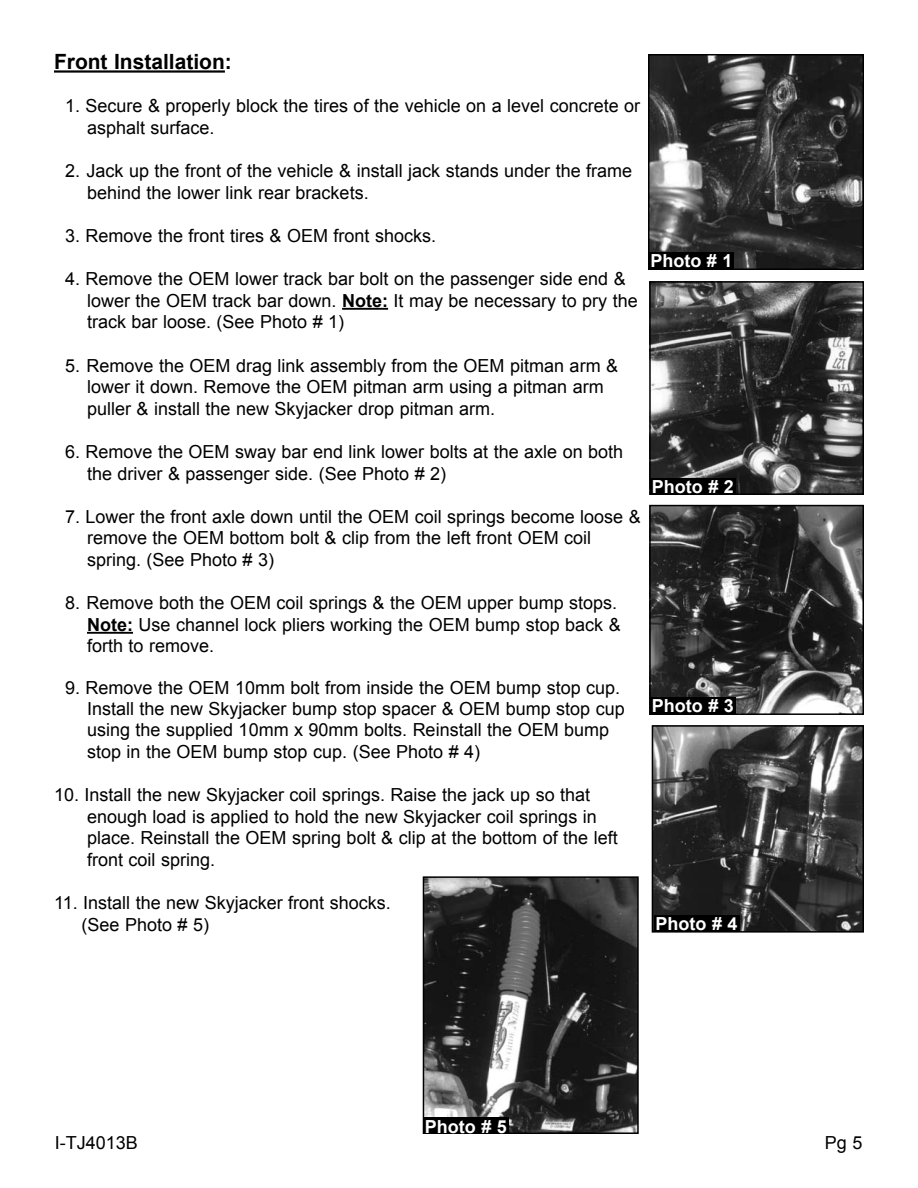
<style>
.page{position:relative;width:918px;height:1188px;background:#fff}
.page>*{position:absolute;margin:0;border:0;box-sizing:border-box;transform-origin:0 0}
.t1{font:700 21px "Arial";color:#000}
.t2{font:18px/21.6px "Arial";color:#000}
.t3{font:700 18px "Arial";color:#fff}
.s1{font-weight:700}
</style>
<div class="page">
<hr style="left:54px;top:70px;width:171px;height:3px;background:#000">
<hr style="left:342px;top:308px;width:46px;height:2px;background:#000">
<hr style="left:87px;top:632px;width:46px;height:2px;background:#000">
<img style="left:651px;top:57px;width:210px;height:210px">
<div style="left:648px;top:54px;width:216px;height:216px;border:2px solid #000"></div>
<img style="left:652px;top:284px;width:209px;height:208px">
<div style="left:649px;top:281px;width:215px;height:214px;border:2px solid #000"></div>
<img style="left:652px;top:508px;width:209px;height:204px">
<div style="left:649px;top:505px;width:215px;height:210px;border:2px solid #000"></div>
<img style="left:655px;top:728px;width:206px;height:202px">
<div style="left:652px;top:725px;width:212px;height:208px;border:2px solid #000"></div>
<img style="left:426px;top:879px;width:210px;height:252px">
<div style="left:423px;top:876px;width:216px;height:258px;border:2px solid #000"></div>
<div style="left:649px;top:252px;width:85px;height:16px;background:#000"></div>
<div style="left:650px;top:478px;width:85px;height:16px;background:#000"></div>
<div style="left:650px;top:698px;width:85px;height:16px;background:#000"></div>
<div style="left:654px;top:915px;width:85px;height:17px;background:#000"></div>
<div style="left:423px;top:1118px;width:85px;height:16px;background:#000"></div>
<p class="t1" style="left:54px;top:48px;width:179px">Front Installation:</p>
<p class="t2" style="left:87px;top:96px;width:555px;text-indent:-22px">1. Secure &amp; properly block the tires of the vehicle on a level concrete or asphalt surface.</p>
<p class="t2" style="left:87px;top:160px;width:547px;text-indent:-22px">2. Jack up the front of the vehicle &amp; install jack stands under the frame behind the lower link rear brackets.</p>
<p class="t2" style="left:65px;top:225px;width:373px">3. Remove the front tires &amp; OEM front shocks.</p>
<p class="t2" style="left:87px;top:268px;width:552px;text-indent:-22px">4. Remove the OEM lower track bar bolt on the passenger side end &amp; lower the OEM track bar down. <span class="s1">Note:</span> It may be necessary to pry the track bar loose. (See Photo # 1)</p>
<p class="t2" style="left:87px;top:355px;width:533px;text-indent:-22px">5. Remove the OEM drag link assembly from the OEM pitman arm &amp; lower it down. Remove the OEM pitman arm using a pitman arm puller &amp; install the new Skyjacker drop pitman arm.</p>
<p class="t2" style="left:87px;top:441px;width:538px;text-indent:-22px">6. Remove the OEM sway bar end link lower bolts at the axle on both the driver &amp; passenger side. (See Photo # 2)</p>
<p class="t2" style="left:87px;top:506px;width:555px;text-indent:-22px">7. Lower the front axle down until the OEM coil springs become loose &amp; remove the OEM bottom bolt &amp; clip from the left front OEM coil spring. (See Photo # 3)</p>
<p class="t2" style="left:87px;top:592px;width:535px;text-indent:-22px">8. Remove both the OEM coil springs &amp; the OEM upper bump stops.<br><span class="s1">Note:</span> Use channel lock pliers working the OEM bump stop back &amp; forth to remove.</p>
<p class="t2" style="left:87px;top:678px;width:539px;line-height:21.1px;text-indent:-22px">9. Remove the OEM 10mm bolt from inside the OEM bump stop cup.<br>Install the new Skyjacker bump stop spacer &amp; OEM bump stop cup using the supplied 10mm x 90mm bolts. Reinstall the OEM bump stop in the OEM bump stop cup. (See Photo # 4)</p>
<p class="t2" style="left:87px;top:784px;width:532px;text-indent:-33px">10. Install the new Skyjacker coil springs. Raise the jack up so that enough load is applied to hold the new Skyjacker coil springs in place. Reinstall the OEM spring bolt &amp; clip at the bottom of the left front coil spring.</p>
<p class="t2" style="left:82px;top:892px;width:311px;text-indent:-28px">11. Install the new Skyjacker front shocks. (See Photo # 5)</p>
<p class="t3" style="left:650px;top:249px;width:84px">Photo # 1</p>
<p class="t3" style="left:652px;top:475px;width:84px">Photo # 2</p>
<p class="t3" style="left:652px;top:694px;width:84px">Photo # 3</p>
<p class="t3" style="left:656px;top:912px;width:84px">Photo # 4</p>
<p class="t3" style="left:425px;top:1114px;width:84px">Photo # 5</p>
<p class="t2" style="left:55px;top:1132px;width:85px">I-TJ4013B</p>
<p class="t2" style="left:825px;top:1132px;width:39px">Pg 5</p>
</div>
